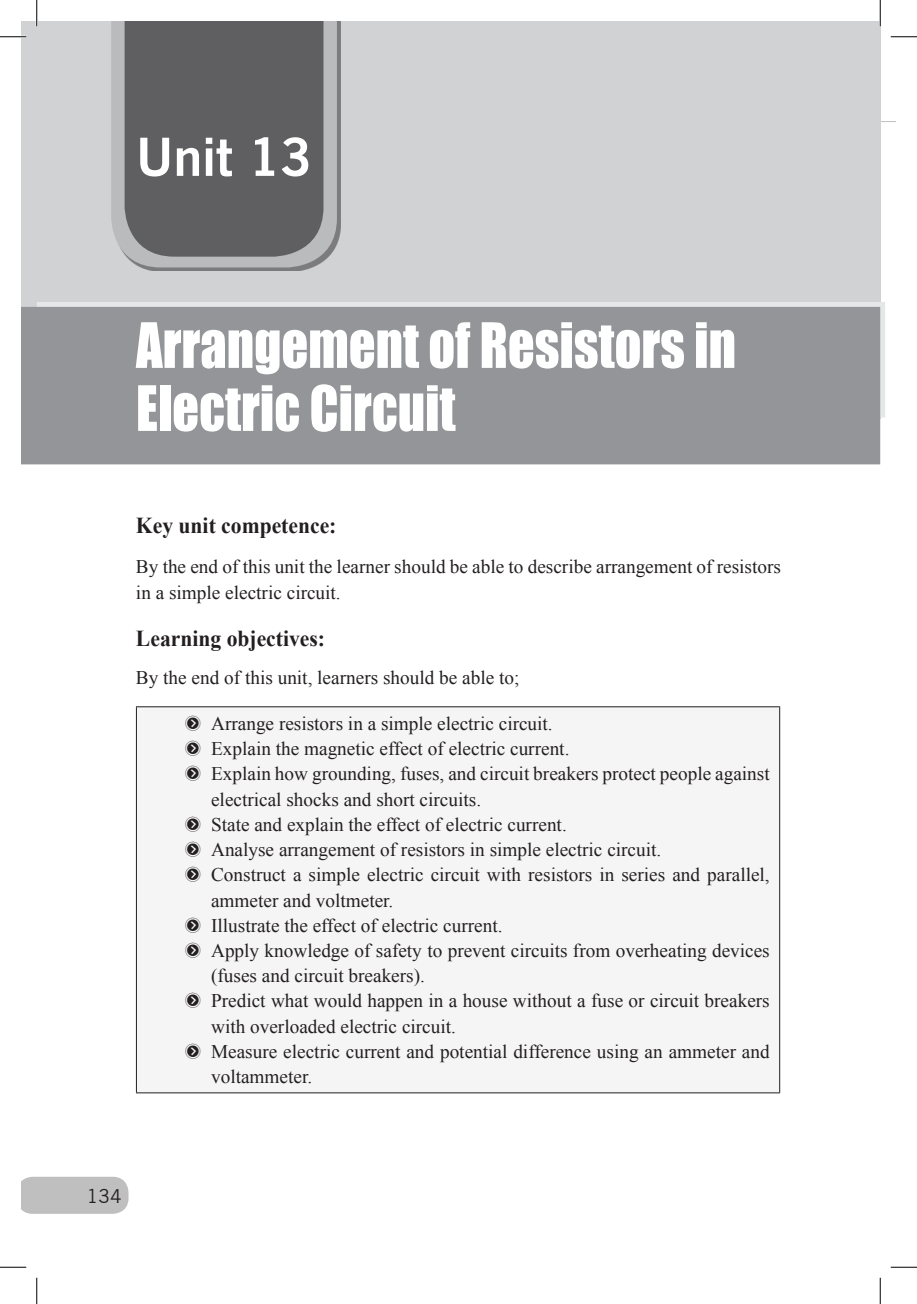
<style>
.page{position:relative;width:917px;height:1304px;background:#fff}
.page>*{position:absolute;margin:0;border:0;box-sizing:border-box;transform-origin:0 0}
.Unit_Number_long_2_l{font:57.75px/63px "Impact";color:#fff;scale:.91 1}
.Unit_heading{font:700 52.5px "News Gothic BT";color:#fff}
.Subheading_3{font:700 22.75px "Times New Roman";color:#231f20;scale:.95 1}
.Body_Text{font:19.25px/25.2px "Times New Roman";color:#231f20}
.Body_Text_bold{font:19.25px "Times New Roman";color:#231f20}
.t1{font:19.25px "News Gothic BT";color:#231f20}
</style>
<div class="page">
<hr style="left:109px;top:121px;width:786px;height:1px;background:#c0bfbf">
<div style="left:22px;top:22px;width:858px;height:397px;background:#d1d2d4"></div>
<svg style="left:140px;top:22px;width:201px;height:249px;background:#8c8b8d"></svg>
<svg style="left:111px;top:22px;width:226px;height:245px;background:#6e6e70"></svg>
<div style="left:22px;top:1177px;width:107px;height:37px;background:#c0bfbf"></div>
<div style="left:37px;top:302px;width:848px;height:115px;background:#e6e7e9"></div>
<div style="left:22px;top:307px;width:858px;height:157px;background:#939598"></div>
<div style="left:136px;top:707px;width:644px;height:386px;background:#f5f5f6"></div>
<hr style="left:136px;top:706px;width:644px;height:1px;background:#231f20">
<hr style="left:136px;top:707px;width:1px;height:385px;background:#231f20">
<hr style="left:779px;top:707px;width:1px;height:385px;background:#231f20">
<hr style="left:136px;top:1092px;width:644px;height:1px;background:#231f20">
<hr style="left:0;top:36px;width:26px;height:2px;background:#fff">
<hr style="left:36px;top:0;width:2px;height:26px;background:#fff">
<hr style="left:879px;top:0;width:2px;height:26px;background:#fff">
<svg style="left:0;top:36px;width:26px;height:1px"></svg>
<svg style="left:891px;top:36px;width:26px;height:1px"></svg>
<svg style="left:0;top:1267px;width:26px;height:1px"></svg>
<svg style="left:891px;top:1267px;width:26px;height:1px"></svg>
<svg style="left:36px;top:0;width:1px;height:26px"></svg>
<svg style="left:36px;top:1277px;width:1px;height:27px"></svg>
<svg style="left:880px;top:0;width:1px;height:26px"></svg>
<svg style="left:880px;top:1277px;width:1px;height:27px"></svg>
<p class="Unit_heading" style="left:136px;top:125px;width:178px">Unit 13</p>
<p class="Unit_Number_long_2_l" style="left:136px;top:312px;width:661px">Arrangement of Resistors in<br>Electric Circuit</p>
<p class="Subheading_3" style="left:136px;top:509px;width:213px">Key unit competence:</p>
<p class="Body_Text" style="left:136px;top:554px;width:646px">By the end of this unit the learner should be able to describe arrangement of resistors in a simple electric circuit.</p>
<p class="Subheading_3" style="left:136px;top:622px;width:201px">Learning objectives:</p>
<p class="Body_Text_bold" style="left:136px;top:664px;width:385px">By the end of this unit, learners should be able to;</p>
<p class="Body_Text" style="left:211px;top:710px;width:343px">Arrange resistors in a simple electric circuit.</p>
<p class="Body_Text" style="left:211px;top:735px;width:360px">Explain the magnetic effect of electric current.</p>
<p class="Body_Text" style="left:211px;top:761px;width:560px">Explain how grounding, fuses, and circuit breakers protect people against electrical shocks and short circuits.</p>
<p class="Body_Text" style="left:211px;top:811px;width:357px">State and explain the effect of electric current.</p>
<p class="Body_Text" style="left:211px;top:836px;width:452px">Analyse arrangement of resistors in simple electric circuit.</p>
<p class="Body_Text" style="left:211px;top:861px;width:560px">Construct a simple electric circuit with resistors in series and parallel, ammeter and voltmeter.</p>
<p class="Body_Text" style="left:211px;top:912px;width:293px">Illustrate the effect of electric current.</p>
<p class="Body_Text" style="left:211px;top:937px;width:560px">Apply knowledge of safety to prevent circuits from overheating devices (fuses and circuit breakers).</p>
<p class="Body_Text" style="left:211px;top:987px;width:560px">Predict what would happen in a house without a fuse or circuit breakers with overloaded electric circuit.</p>
<p class="Body_Text" style="left:211px;top:1038px;width:560px">Measure electric current and potential difference using an ammeter and voltammeter.</p>
<p class="t1" style="left:87px;top:1184px;width:36px">134</p>
</div>
